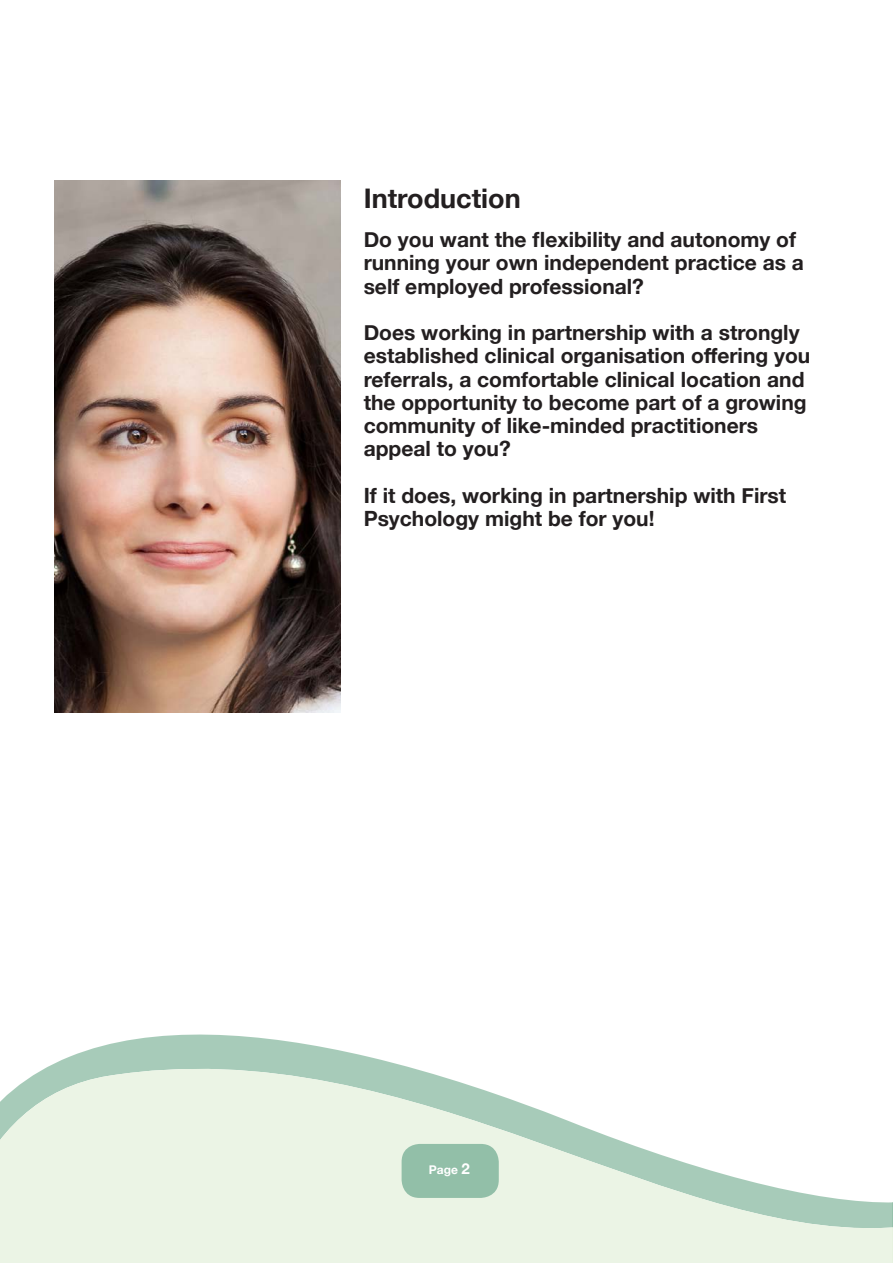
<style>
.page{position:relative;width:893px;height:1263px;background:#fff}
.page>*{position:absolute;margin:0;border:0;box-sizing:border-box;transform-origin:0 0}
.h1__green{font:700 27px "Helvetica Neue";color:#231f20}
.main_para_style_sans{font:700 21px/23.2px "Helvetica Neue";color:#231f20}
.t1{font:700 12px "Helvetica Neue";color:#fff}
.s1{font-size:15px}
</style>
<div class="page">
<svg style="left:0;top:1034px;width:892px;height:229px;fill:#ebf4e5"></svg>
<svg style="left:892px;top:1202px;width:1px;height:61px"></svg>
<div style="left:402px;top:1144px;width:97px;height:54px;background:#92bfa8;border-radius:18px"></div>
<img style="left:54px;top:181px;width:286px;height:531px">
<p class="h1__green" style="left:364px;top:177px;width:158px">Introduction</p>
<p class="main_para_style_sans" style="left:364px;top:228px;width:442px">Do you want the flexibility and autonomy of running your own independent practice as a self employed professional?</p>
<p class="main_para_style_sans" style="left:364px;top:321px;width:448px">Does working in partnership with a strongly established clinical organisation offering you referrals, a comfortable clinical location and the opportunity to become part of a growing community of like-minded practitioners appeal to you?</p>
<p class="main_para_style_sans" style="left:364px;top:484px;width:424px">If it does, working in partnership with First<br>Psychology might be for you!</p>
<p class="t1" style="left:429px;top:1160px;width:42px">Page <span class="s1">2</span></p>
</div>
